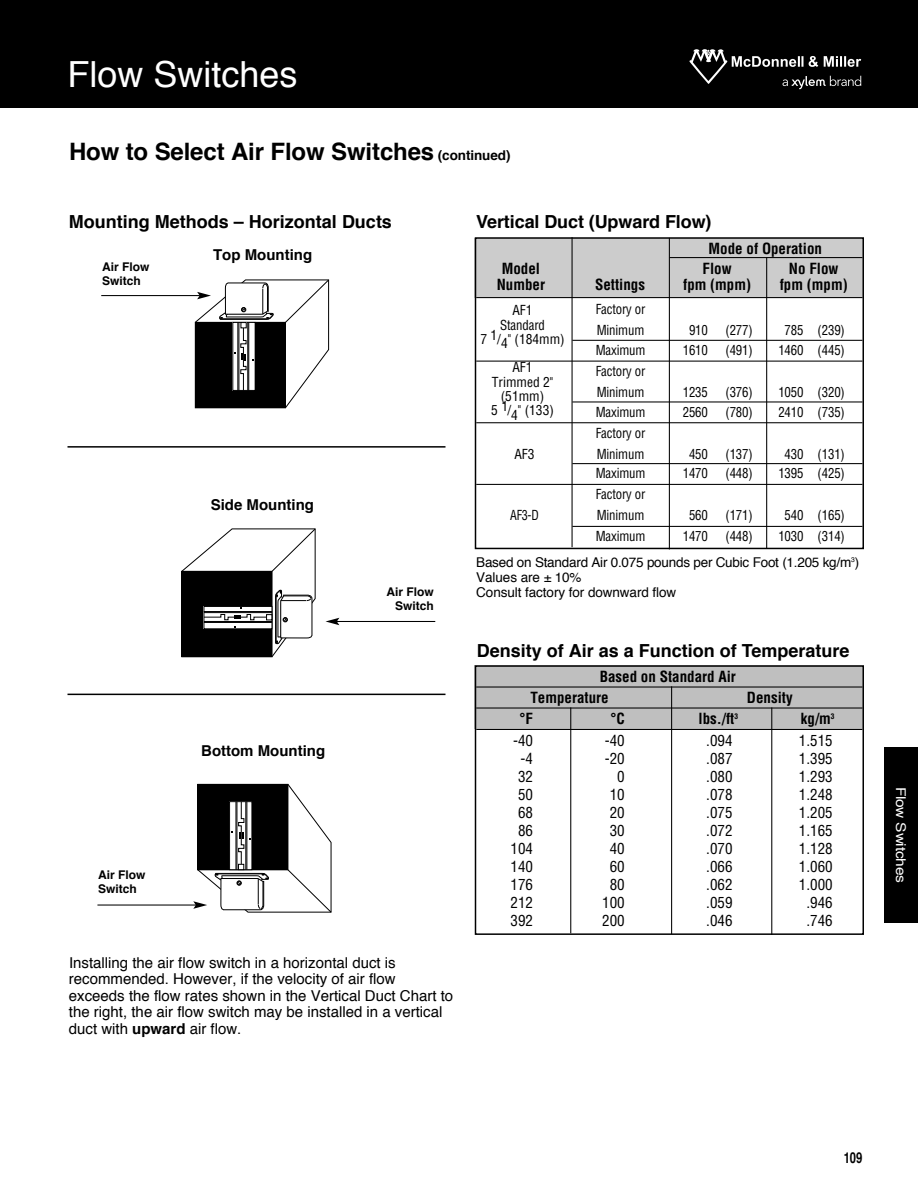
<style>
.page{position:relative;width:918px;height:1188px;background:#fff}
.page>*{position:absolute;margin:0;border:0;box-sizing:border-box;transform-origin:0 0}
.t1{font:36px "Helvetica";color:#fff}
.t2{font:700 24px "Helvetica";letter-spacing:-.005em;color:#000}
.t3{font:700 18px "Helvetica";color:#000}
.t4{font:15px/16.5px "Helvetica";color:#000}
.t5{font:condensed 15px "Helvetica";color:#000}
.t6{font:700 condensed 15px/21px "Helvetica";color:#000}
.t7{font:700 15px "Helvetica";color:#000}
.t8{font:700 15px "Helvetica";color:#000;scale:.75 1}
.t9{font:condensed 13.5px/21px "Helvetica";letter-spacing:-.01em;color:#000;scale:.95 1}
.t10{font:13.5px/25.2px "Helvetica";letter-spacing:-.015em;color:#000}
.t11{font:condensed 13.5px/14.2px "Helvetica";letter-spacing:-.01em;color:#000;text-align:center}
.t12{font:13.5px "Helvetica";letter-spacing:-.015em;color:#fff;scale:1.15 1}
.t13{font:condensed 13.5px "Helvetica";letter-spacing:-.01em;color:#000;scale:.9 1}
.t14{font:700 12px/14.4px "Helvetica";color:#000}
.s1{font-size:13.5px}
.s2{font-weight:700}
.s3{font-stretch:condensed}
</style>
<div class="page">
<div style="left:475px;top:665px;width:389px;height:64px;background:#bfbfbf"></div>
<div style="left:475px;top:665px;width:389px;height:270px;border:2px solid #000"></div>
<hr style="left:476px;top:686px;width:386px;height:2px;background:#000">
<hr style="left:476px;top:707px;width:386px;height:2px;background:#000">
<hr style="left:476px;top:729px;width:386px;height:1px;background:#000">
<hr style="left:570px;top:707px;width:1px;height:226px;background:#000">
<hr style="left:671px;top:686px;width:1px;height:248px;background:#000">
<hr style="left:771px;top:707px;width:1px;height:228px;background:#000">
<svg style="left:181px;top:528px;width:135px;height:130px"></svg>
<hr style="left:101px;top:295px;width:99px;height:1px;background:#000">
<svg style="left:194px;top:279px;width:135px;height:130px"></svg>
<hr style="left:337px;top:621px;width:98px;height:1px;background:#000">
<svg style="left:326px;top:618px;width:13px;height:7px"></svg>
<hr style="left:97px;top:905px;width:99px;height:1px;background:#000">
<svg style="left:193px;top:783px;width:139px;height:130px"></svg>
<div style="left:475px;top:238px;width:389px;height:60px;background:#ccc"></div>
<div style="left:475px;top:237px;width:389px;height:312px;border:2px solid #000"></div>
<hr style="left:670px;top:257px;width:192px;height:1px;background:#000">
<hr style="left:476px;top:297px;width:386px;height:1px;background:#000">
<hr style="left:572px;top:340px;width:290px;height:1px;background:#000">
<hr style="left:476px;top:361px;width:386px;height:1px;background:#000">
<hr style="left:572px;top:401px;width:290px;height:1px;background:#000">
<hr style="left:476px;top:422px;width:386px;height:1px;background:#000">
<hr style="left:572px;top:463px;width:290px;height:1px;background:#000">
<hr style="left:476px;top:484px;width:386px;height:1px;background:#000">
<hr style="left:572px;top:526px;width:290px;height:1px;background:#000">
<hr style="left:572px;top:237px;width:1px;height:310px;background:#000">
<hr style="left:669px;top:238px;width:1px;height:311px;background:#000">
<hr style="left:766px;top:257px;width:1px;height:291px;background:#000">
<div style="left:0;top:0;width:918px;height:108px;background:#000"></div>
<svg style="left:689px;top:49px;width:172px;height:40px"></svg>
<hr style="left:68px;top:446px;width:378px;height:2px;background:#000">
<hr style="left:68px;top:694px;width:378px;height:1px;background:#000">
<div style="left:884px;top:747px;width:34px;height:176px;background:#000"></div>
<h1 class="t1" style="left:68px;top:59px;width:232px">Flow Switches</h1>
<h2 class="t2" style="left:69px;top:141px;width:443px">How to Select Air Flow Switches <span class="s1">(continued)</span></h2>
<h3 class="t3" style="left:69px;top:214px;width:325px">Mounting Methods – Horizontal Ducts</h3>
<p class="t7" style="left:213px;top:249px;width:101px">Top Mounting</p>
<p class="t14" style="left:102px;top:260px;width:49px">Air Flow<br>Switch</p>
<p class="t7" style="left:211px;top:498px;width:105px">Side Mounting</p>
<p class="t14" style="left:98px;top:868px;width:49px">Air Flow<br>Switch</p>
<p class="t7" style="left:201px;top:745px;width:126px">Bottom Mounting</p>
<p class="t14" style="left:386px;top:585px;width:49px;text-align:right">Air Flow<br>Switch</p>
<p class="t4" style="left:69px;top:955px;width:386px">Installing the air flow switch in a horizontal duct is recommended. However, if the velocity of air flow exceeds the flow rates shown in the Vertical Duct Chart to the right, the air flow switch may be installed in a vertical duct with <span class="s2">upward</span> air flow.</p>
<h3 class="t3" style="left:476px;top:214px;width:237px">Vertical Duct (Upward Flow)</h3>
<p class="t6" style="left:709px;top:238px;width:115px">Mode of Operation</p>
<p class="t6" style="left:502px;top:258px;width:40px">Model</p>
<p class="t6" style="left:703px;top:258px;width:31px">Flow</p>
<p class="t6" style="left:789px;top:258px;width:51px">No Flow</p>
<p class="t6" style="left:497px;top:274px;width:50px">Number</p>
<p class="t6" style="left:595px;top:274px;width:52px">Settings</p>
<p class="t6" style="left:683px;top:274px;width:69px">fpm (mpm)</p>
<p class="t6" style="left:780px;top:274px;width:69px">fpm (mpm)</p>
<p class="t9" style="left:596px;top:299px;width:54px">Factory or<br>Minimum</p>
<p class="t11" style="left:480px;top:304px;width:86px">AF1<br>Standard<br>7 1/4" (184mm)</p>
<p class="t11" style="left:491px;top:361px;width:64px">AF1<br>Trimmed 2" (51mm)<br>5 1/4" (133)</p>
<p class="t9" style="left:689px;top:320px;width:21px">910</p>
<p class="t9" style="left:726px;top:320px;width:30px">(277)</p>
<p class="t9" style="left:785px;top:320px;width:65px">785 (239)</p>
<p class="t9" style="left:596px;top:340px;width:54px">Maximum</p>
<p class="t9" style="left:683px;top:340px;width:28px">1610</p>
<p class="t9" style="left:726px;top:340px;width:30px">(491)</p>
<p class="t9" style="left:778px;top:340px;width:72px">1460 (445)</p>
<p class="t9" style="left:596px;top:361px;width:54px">Factory or<br>Minimum</p>
<p class="t9" style="left:683px;top:382px;width:28px">1235</p>
<p class="t9" style="left:726px;top:382px;width:30px">(376)</p>
<p class="t9" style="left:778px;top:382px;width:72px">1050 (320)</p>
<p class="t9" style="left:596px;top:402px;width:54px">Maximum</p>
<p class="t9" style="left:683px;top:402px;width:28px">2560</p>
<p class="t9" style="left:726px;top:402px;width:30px">(780)</p>
<p class="t9" style="left:778px;top:402px;width:72px">2410 (735)</p>
<p class="t9" style="left:596px;top:423px;width:54px">Factory or</p>
<p class="t11" style="left:514px;top:447px;width:22px">AF3</p>
<p class="t9" style="left:597px;top:444px;width:52px">Minimum</p>
<p class="t9" style="left:689px;top:444px;width:21px">450</p>
<p class="t9" style="left:726px;top:444px;width:30px">(137)</p>
<p class="t9" style="left:785px;top:444px;width:65px">430 (131)</p>
<p class="t9" style="left:596px;top:463px;width:54px">Maximum</p>
<p class="t9" style="left:683px;top:463px;width:28px">1470</p>
<p class="t9" style="left:726px;top:463px;width:30px">(448)</p>
<p class="t9" style="left:778px;top:463px;width:72px">1395 (425)</p>
<p class="t9" style="left:596px;top:484px;width:54px">Factory or</p>
<p class="t13" style="left:510px;top:508px;width:33px">AF3-D</p>
<p class="t9" style="left:597px;top:505px;width:52px">Minimum</p>
<p class="t9" style="left:689px;top:505px;width:21px">560</p>
<p class="t9" style="left:726px;top:505px;width:30px">(171)</p>
<p class="t9" style="left:785px;top:505px;width:65px">540 (165)</p>
<p class="t9" style="left:596px;top:526px;width:54px">Maximum</p>
<p class="t9" style="left:683px;top:526px;width:28px">1470</p>
<p class="t9" style="left:726px;top:526px;width:30px">(448)</p>
<p class="t10" style="left:476px;top:525px;width:385px;text-indent:302px"><span class="s3">1030 (314)<br></span>Based on Standard Air 0.075 pounds per Cubic Foot (1.205 kg/m<sup>3</sup>)</p>
<p class="t10" style="left:476px;top:570px;width:202px;line-height:15px">Values are ± 10%<br>Consult factory for downward flow</p>
<h3 class="t3" style="left:477px;top:643px;width:374px">Density of Air as a Function of Temperature</h3>
<p class="t6" style="left:530px;top:667px;width:207px;text-indent:69px">Based on Standard Air<br>Temperature</p>
<p class="t6" style="left:747px;top:688px;width:47px">Density</p>
<p class="t6" style="left:520px;top:709px;width:15px">°F</p>
<p class="t6" style="left:610px;top:709px;width:16px">°C</p>
<p class="t6" style="left:699px;top:709px;width:41px">lbs./ft<sup>3</sup></p>
<p class="t6" style="left:801px;top:709px;width:35px">kg/m<sup>3</sup></p>
<p class="t5" style="left:513px;top:732px;width:21px">-40</p>
<p class="t5" style="left:605px;top:732px;width:21px">-40</p>
<p class="t5" style="left:706px;top:732px;width:28px">.094</p>
<p class="t5" style="left:799px;top:732px;width:35px">1.515</p>
<p class="t5" style="left:521px;top:750px;width:14px">-4</p>
<p class="t5" style="left:605px;top:750px;width:21px">-20</p>
<p class="t5" style="left:706px;top:750px;width:28px">.087</p>
<p class="t5" style="left:799px;top:750px;width:35px">1.395</p>
<p class="t5" style="left:518px;top:768px;width:16px">32</p>
<p class="t5" style="left:617px;top:768px;width:9px">0</p>
<p class="t5" style="left:706px;top:768px;width:28px">.080</p>
<p class="t5" style="left:799px;top:768px;width:35px">1.293</p>
<p class="t5" style="left:518px;top:786px;width:16px">50</p>
<p class="t5" style="left:610px;top:786px;width:16px">10</p>
<p class="t5" style="left:706px;top:786px;width:28px">.078</p>
<p class="t5" style="left:799px;top:786px;width:35px">1.248</p>
<p class="t5" style="left:518px;top:804px;width:16px">68</p>
<p class="t5" style="left:610px;top:804px;width:16px">20</p>
<p class="t5" style="left:706px;top:804px;width:28px">.075</p>
<p class="t5" style="left:799px;top:804px;width:35px">1.205</p>
<p class="t5" style="left:518px;top:822px;width:16px">86</p>
<p class="t5" style="left:610px;top:822px;width:16px">30</p>
<p class="t5" style="left:706px;top:822px;width:28px">.072</p>
<p class="t5" style="left:799px;top:822px;width:35px">1.165</p>
<p class="t5" style="left:511px;top:840px;width:24px">104</p>
<p class="t5" style="left:610px;top:840px;width:16px">40</p>
<p class="t5" style="left:706px;top:840px;width:28px">.070</p>
<p class="t5" style="left:799px;top:840px;width:35px">1.128</p>
<p class="t5" style="left:511px;top:858px;width:24px">140</p>
<p class="t5" style="left:610px;top:858px;width:16px">60</p>
<p class="t5" style="left:706px;top:858px;width:28px">.066</p>
<p class="t5" style="left:799px;top:858px;width:35px">1.060</p>
<p class="t5" style="left:511px;top:876px;width:24px">176</p>
<p class="t5" style="left:610px;top:876px;width:16px">80</p>
<p class="t5" style="left:706px;top:876px;width:28px">.062</p>
<p class="t5" style="left:799px;top:876px;width:35px">1.000</p>
<p class="t5" style="left:511px;top:894px;width:24px">212</p>
<p class="t5" style="left:602px;top:894px;width:24px">100</p>
<p class="t5" style="left:706px;top:894px;width:28px">.059</p>
<p class="t5" style="left:806px;top:894px;width:28px">.946</p>
<p class="t5" style="left:511px;top:912px;width:24px">392</p>
<p class="t5" style="left:602px;top:912px;width:24px">200</p>
<p class="t5" style="left:706px;top:912px;width:28px">.046</p>
<p class="t5" style="left:806px;top:912px;width:28px">.746</p>
<p class="t12" style="left:907px;top:787px;width:85px;rotate:90deg">Flow Switches</p>
<p class="t8" style="left:844px;top:1152px;width:27px">109</p>
</div>
